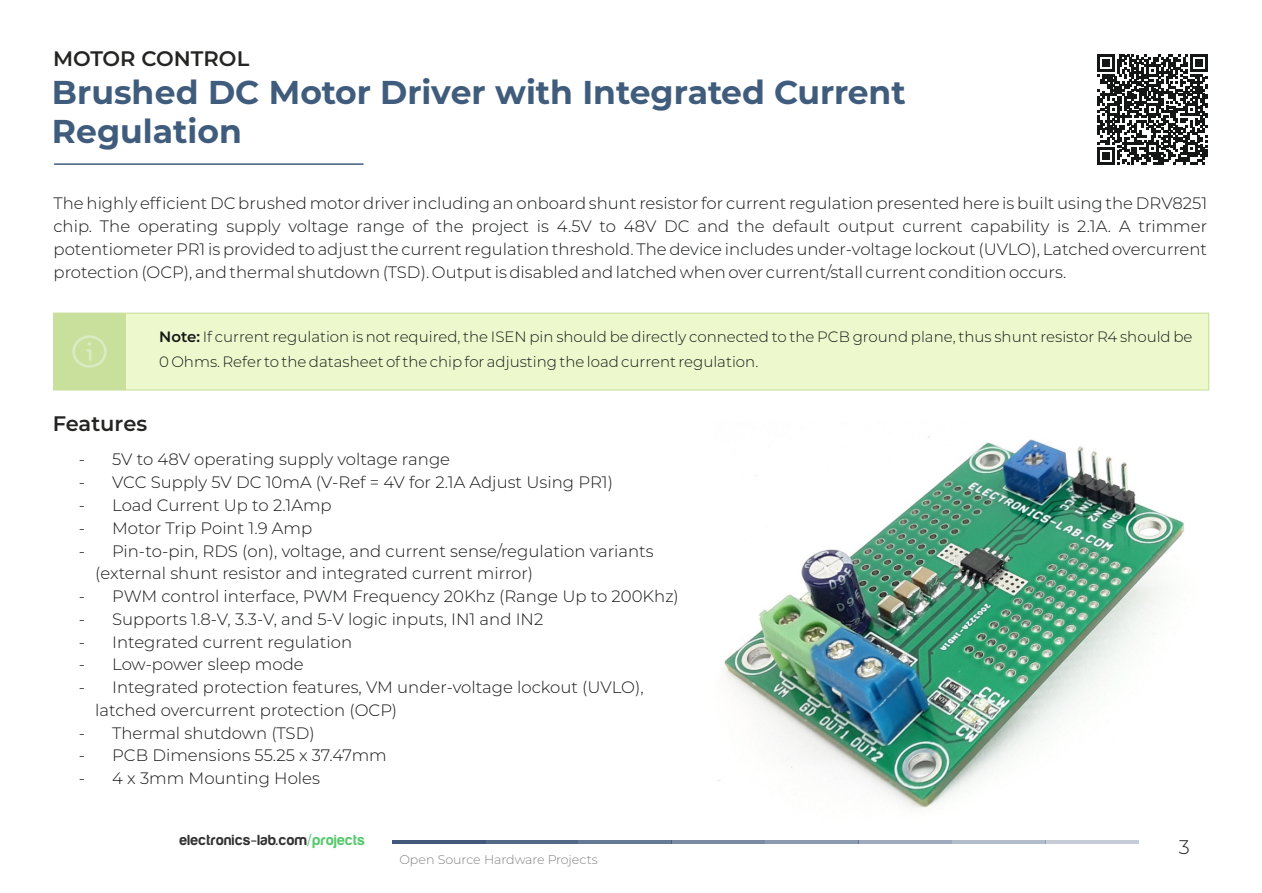
<style>
.page{position:relative;width:1262px;height:893px;background:#fff}
.page>*{position:absolute;margin:0;border:0;box-sizing:border-box;transform-origin:0 0}
.t1{font:700 33px/39.6px "Montserrat";color:#405c7d}
.t2{font:600 21px "Montserrat";color:#242423}
.t3{font:300 19.65px "Montserrat";color:#1e1e1e}
.t4{font:300 16.5px/22.8px "Montserrat";color:#151616}
.t5{font:300 15px/24.8px "Montserrat";color:#151616}
.t6{font:700 15px "Harabara Mais Bold Harabara Mais";color:#323232}
.t7{font:300 12.6px "Montserrat";color:#818281}
.s1{font-weight:600}
.s2{color:#54c96c}
</style>
<div class="page">
<hr style="left:392px;top:840px;width:93px;height:3px;background:#42597c">
<hr style="left:485px;top:840px;width:93px;height:3px;background:#40587b">
<hr style="left:578px;top:840px;width:93px;height:3px;background:#40587b">
<hr style="left:671px;top:840px;width:94px;height:3px;background:#40587b">
<hr style="left:765px;top:840px;width:93px;height:3px;background:#40587b">
<hr style="left:858px;top:840px;width:94px;height:3px;background:#40587b">
<hr style="left:952px;top:840px;width:93px;height:3px;background:#40587b">
<hr style="left:1045px;top:840px;width:94px;height:3px;background:#40587b">
<div style="left:53px;top:312px;width:1156px;height:79px;background:#edf9cd"></div>
<div style="left:54px;top:313px;width:71px;height:77px;background:#c9e09d"></div>
<svg style="left:72px;top:335px;width:35px;height:33px"></svg>
<hr style="left:54px;top:163px;width:309px;height:2px;background:#405c7d">
<img style="left:718px;top:436px;width:467px;height:373px">
<svg style="left:1097px;top:55px;width:110px;height:109px"></svg>
<p class="t2" style="left:53px;top:46px;width:198px">MOTOR CONTROL</p>
<h1 class="t1" style="left:52px;top:72px;width:855px">Brushed DC Motor Driver with Integrated Current<br>Regulation</h1>
<p class="t4" style="left:54px;top:192px;width:1155px;text-align:justify">The highly efficient DC brushed motor driver including an onboard shunt resistor for current regulation presented here is built using the DRV8251 chip. The operating supply voltage range of the project is 4.5V to 48V DC and the default output current capability is 2.1A. A trimmer potentiometer PR1 is provided to adjust the current regulation threshold. The device includes under-voltage lockout (UVLO), Latched overcurrent protection (OCP), and thermal shutdown (TSD). Output is disabled and latched when over current/stall current condition occurs.</p>
<p class="t5" style="left:159px;top:324px;width:1034px"><span class="s1">Note:</span> If current regulation is not required, the ISEN pin should be directly connected to the PCB ground plane, thus shunt resistor R4 should be<br>0 Ohms. Refer to the datasheet of the chip for adjusting the load current regulation.</p>
<p class="t2" style="left:53px;top:411px;width:96px">Features</p>
<p class="t4" style="left:79px;top:448px;width:373px">- 5V to 48V operating supply voltage range</p>
<p class="t4" style="left:79px;top:471px;width:535px">- VCC Supply 5V DC 10mA (V-Ref = 4V for 2.1A Adjust Using PR1)</p>
<p class="t4" style="left:79px;top:493px;width:254px">- Load Current Up to 2.1Amp</p>
<p class="t4" style="left:79px;top:516px;width:235px">- Motor Trip Point 1.9 Amp</p>
<p class="t4" style="left:95px;top:539px;width:560px;text-indent:-16px">- Pin-to-pin, RDS (on), voltage, and current sense/regulation variants (external shunt resistor and integrated current mirror)</p>
<p class="t4" style="left:79px;top:584px;width:601px">- PWM control interface, PWM Frequency 20Khz (Range Up to 200Khz)</p>
<p class="t4" style="left:79px;top:607px;width:466px">- Supports 1.8-V, 3.3-V, and 5-V logic inputs, IN1 and IN2</p>
<p class="t4" style="left:79px;top:630px;width:275px">- Integrated current regulation</p>
<p class="t4" style="left:79px;top:653px;width:226px">- Low-power sleep mode</p>
<p class="t4" style="left:95px;top:675px;width:550px;text-indent:-16px">- Integrated protection features, VM under-voltage lockout (UVLO), latched overcurrent protection (OCP)</p>
<p class="t4" style="left:79px;top:721px;width:237px">- Thermal shutdown (TSD)</p>
<p class="t4" style="left:79px;top:744px;width:309px">- PCB Dimensions 55.25 x 37.47mm</p>
<p class="t4" style="left:79px;top:766px;width:242px">- 4 x 3mm Mounting Holes</p>
<p class="t6" style="left:179px;top:832px;width:187px">electronics-lab.com<span class="s2">/projects</span></p>
<p class="t7" style="left:399px;top:851px;width:200px">Open Source Hardware Projects</p>
<p class="t3" style="left:1178px;top:834px;width:12px">3</p>
</div>
